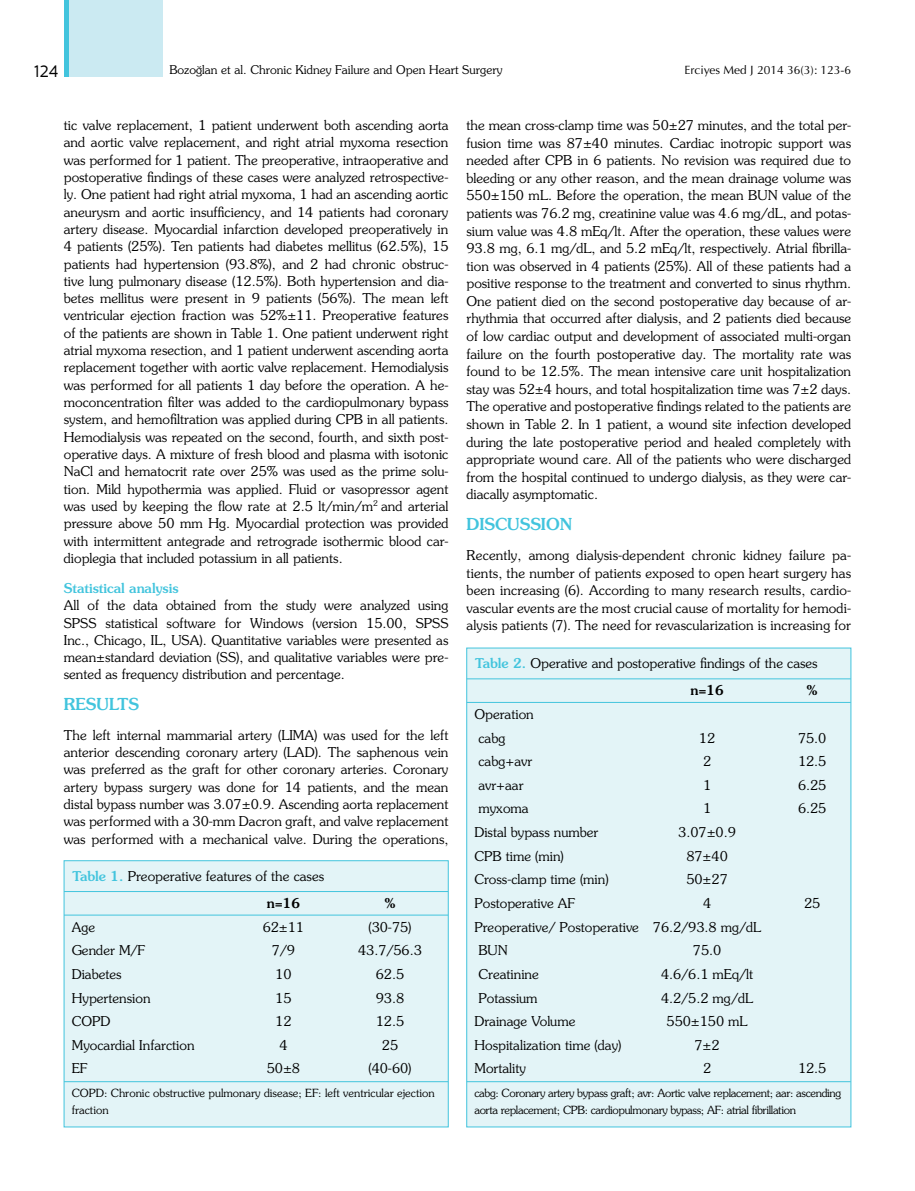
<style>
.page{position:relative;width:915px;height:1191px;background:#fff}
.page>*{position:absolute;margin:0;border:0;box-sizing:border-box;transform-origin:0 0}
.t1{font:500 16.5px "Souvenir Std";color:#42c4dd}
.t2{font:16.5px "Centrale Sans";color:#000}
.t3{font:300 13.5px/17.2px "Souvenir Std";color:#000;text-align:justify}
.t4{font:500 13.5px "Souvenir Std";color:#42c4dd}
.t5{font:500 13.5px "Souvenir Std";color:#000}
.t6{font:300 12px "Souvenir Std";color:#000}
.t7{font:12px "Optima Normal Tr";color:#000}
.t8{font:300 11.25px/17.2px "Souvenir Std";letter-spacing:-.03em;color:#000}
.t9{font:300 11.25px/17.2px "Souvenir Std";color:#000}
.s1{font-weight:500;color:#42c4dd}
</style>
<div class="page">
<div style="left:64px;top:0;width:98px;height:77px;background:#cbeaf2"></div>
<hr style="left:64px;top:0;width:4px;height:77px;background:#42c4dd">
<div style="left:466px;top:648px;width:384px;height:479px;background:#e3f4f7"></div>
<hr style="left:466px;top:702px;width:384px;height:1px;background:#42c4dd">
<hr style="left:466px;top:1081px;width:384px;height:1px;background:#42c4dd">
<hr style="left:466px;top:678px;width:384px;height:1px;background:#42c4dd">
<div style="left:64px;top:860px;width:384px;height:267px;background:#e3f4f7;border:1px solid #42c4dd"></div>
<hr style="left:64px;top:915px;width:384px;height:1px;background:#42c4dd">
<hr style="left:64px;top:1081px;width:384px;height:1px;background:#42c4dd">
<hr style="left:64px;top:891px;width:384px;height:1px;background:#42c4dd">
<p class="t2" style="left:34px;top:62px;width:26px">124</p>
<p class="t6" style="left:169px;top:62px;width:334px">Bozoğlan et al. Chronic Kidney Failure and Open Heart Surgery</p>
<p class="t7" style="left:684px;top:62px;width:168px">Erciyes Med J 2014 36(3): 123-6</p>
<p class="t3" style="left:64px;top:117px;width:386px">tic valve replacement, 1 patient underwent both ascending aorta and aortic valve replacement, and right atrial myxoma resection was performed for 1 patient. The preoperative, intraoperative and postoperative findings of these cases were analyzed retrospective&shy;ly. One patient had right atrial myxoma, 1 had an ascending aortic aneurysm and aortic insufficiency, and 14 patients had coronary artery disease. Myocardial infarction developed preoperatively in 4 patients (25%). Ten patients had diabetes mellitus (62.5%), 15 patients had hypertension (93.8%), and 2 had chronic obstruc&shy;tive lung pulmonary disease (12.5%). Both hypertension and dia&shy;betes mellitus were present in 9 patients (56%). The mean left ventricular ejection fraction was 52%±11. Preoperative features of the patients are shown in Table 1. One patient underwent right atrial myxoma resection, and 1 patient underwent ascending aorta replacement together with aortic valve replacement. Hemodialysis was performed for all patients 1 day before the operation. A he&shy;moconcentration filter was added to the cardiopulmonary bypass system, and hemofiltration was applied during CPB in all patients.<br>Hemodialysis was repeated on the second, fourth, and sixth post&shy;operative days. A mixture of fresh blood and plasma with isotonic NaCl and hematocrit rate over 25% was used as the prime solu&shy;tion. Mild hypothermia was applied. Fluid or vasopressor agent was used by keeping the flow rate at 2.5 lt/min/m<sup>2</sup> and arterial pressure above 50 mm Hg. Myocardial protection was provided with intermittent antegrade and retrograde isothermic blood car&shy;dioplegia that included potassium in all patients.</p>
<p class="t4" style="left:64px;top:580px;width:116px">Statistical analysis</p>
<p class="t3" style="left:64px;top:597px;width:386px">All of the data obtained from the study were analyzed using SPSS statistical software for Windows (version 15.00, SPSS Inc., Chicago, IL, USA). Quantitative variables were presented as mean±standard deviation (SS), and qualitative variables were pre&shy;sented as frequency distribution and percentage.</p>
<p class="t1" style="left:64px;top:693px;width:77px">RESULTS</p>
<p class="t3" style="left:64px;top:726px;width:386px">The left internal mammarial artery (LIMA) was used for the left anterior descending coronary artery (LAD). The saphenous vein was preferred as the graft for other coronary arteries. Coronary artery bypass surgery was done for 14 patients, and the mean distal bypass number was 3.07±0.9. Ascending aorta replacement was performed with a 30-mm Dacron graft, and valve replacement was performed with a mechanical valve. During the operations,</p>
<p class="t3" style="left:72px;top:867px;width:253px"><span class="s1">Table 1.</span> Preoperative features of the cases</p>
<p class="t5" style="left:266px;top:895px;width:35px">n=16</p>
<p class="t5" style="left:384px;top:895px;width:13px">%</p>
<p class="t3" style="left:72px;top:918px;width:25px">Age</p>
<p class="t3" style="left:263px;top:918px;width:43px">62±11</p>
<p class="t3" style="left:368px;top:918px;width:44px">(30-75)</p>
<p class="t3" style="left:72px;top:941px;width:75px">Gender M/F</p>
<p class="t3" style="left:272px;top:941px;width:25px">7/9</p>
<p class="t3" style="left:358px;top:941px;width:65px">43.7/56.3</p>
<p class="t3" style="left:72px;top:965px;width:51px">Diabetes</p>
<p class="t3" style="left:275px;top:965px;width:18px">10</p>
<p class="t3" style="left:375px;top:965px;width:30px">62.5</p>
<p class="t3" style="left:72px;top:989px;width:80px">Hypertension</p>
<p class="t3" style="left:275px;top:989px;width:18px">15</p>
<p class="t3" style="left:375px;top:989px;width:30px">93.8</p>
<p class="t3" style="left:72px;top:1012px;width:40px">COPD</p>
<p class="t3" style="left:275px;top:1012px;width:18px">12</p>
<p class="t3" style="left:375px;top:1012px;width:30px">12.5</p>
<p class="t3" style="left:72px;top:1036px;width:124px">Myocardial Infarction</p>
<p class="t3" style="left:279px;top:1036px;width:10px">4</p>
<p class="t3" style="left:382px;top:1036px;width:18px">25</p>
<p class="t3" style="left:72px;top:1060px;width:17px">EF</p>
<p class="t3" style="left:267px;top:1060px;width:35px">50±8</p>
<p class="t3" style="left:368px;top:1060px;width:44px">(40-60)</p>
<p class="t9" style="left:72px;top:1084px;width:364px">COPD: Chronic obstructive pulmonary disease; EF: left ventricular ejection fraction</p>
<p class="t3" style="left:466px;top:116px;width:386px">the mean cross-clamp time was 50±27 minutes, and the total per&shy;fusion time was 87±40 minutes. Cardiac inotropic support was needed after CPB in 6 patients. No revision was required due to bleeding or any other reason, and the mean drainage volume was 550±150 mL. Before the operation, the mean BUN value of the patients was 76.2 mg, creatinine value was 4.6 mg/dL, and potas&shy;sium value was 4.8 mEq/lt. After the operation, these values were 93.8 mg, 6.1 mg/dL, and 5.2 mEq/lt, respectively. Atrial fibrilla&shy;tion was observed in 4 patients (25%). All of these patients had a positive response to the treatment and converted to sinus rhythm.<br>One patient died on the second postoperative day because of ar&shy;rhythmia that occurred after dialysis, and 2 patients died because of low cardiac output and development of associated multi-organ failure on the fourth postoperative day. The mortality rate was found to be 12.5%. The mean intensive care unit hospitalization stay was 52±4 hours, and total hospitalization time was 7±2 days.<br>The operative and postoperative findings related to the patients are shown in Table 2. In 1 patient, a wound site infection developed during the late postoperative period and healed completely with appropriate wound care. All of the patients who were discharged from the hospital continued to undergo dialysis, as they were car&shy;diacally asymptomatic.</p>
<p class="t1" style="left:466px;top:514px;width:107px">DISCUSSION</p>
<p class="t3" style="left:466px;top:546px;width:386px">Recently, among dialysis-dependent chronic kidney failure pa&shy;tients, the number of patients exposed to open heart surgery has been increasing (6). According to many research results, cardio&shy;vascular events are the most crucial cause of mortality for hemodi&shy;alysis patients (7). The need for revascularization is increasing for</p>
<p class="t3" style="left:475px;top:655px;width:344px"><span class="s1">Table 2.</span> Operative and postoperative findings of the cases</p>
<p class="t5" style="left:690px;top:682px;width:35px">n=16</p>
<p class="t5" style="left:806px;top:682px;width:13px">%</p>
<p class="t3" style="left:474px;top:705px;width:61px">Operation</p>
<p class="t3" style="left:478px;top:729px;width:28px">cabg</p>
<p class="t3" style="left:698px;top:729px;width:18px">12</p>
<p class="t3" style="left:797px;top:729px;width:30px">75.0</p>
<p class="t3" style="left:478px;top:752px;width:55px">cabg+avr</p>
<p class="t3" style="left:702px;top:752px;width:10px">2</p>
<p class="t3" style="left:797px;top:752px;width:30px">12.5</p>
<p class="t3" style="left:478px;top:776px;width:47px">avr+aar</p>
<p class="t3" style="left:702px;top:776px;width:10px">1</p>
<p class="t3" style="left:797px;top:776px;width:30px">6.25</p>
<p class="t3" style="left:478px;top:800px;width:52px">myxoma</p>
<p class="t3" style="left:702px;top:800px;width:10px">1</p>
<p class="t3" style="left:797px;top:800px;width:30px">6.25</p>
<p class="t3" style="left:474px;top:823px;width:125px">Distal bypass number</p>
<p class="t3" style="left:678px;top:823px;width:59px">3.07±0.9</p>
<p class="t3" style="left:474px;top:847px;width:91px">CPB time (min)</p>
<p class="t3" style="left:686px;top:847px;width:43px">87±40</p>
<p class="t3" style="left:474px;top:871px;width:136px">Cross-clamp time (min)</p>
<p class="t3" style="left:686px;top:871px;width:43px">50±27</p>
<p class="t3" style="left:474px;top:894px;width:102px">Postoperative AF</p>
<p class="t3" style="left:702px;top:894px;width:10px">4</p>
<p class="t3" style="left:803px;top:894px;width:18px">25</p>
<p class="t3" style="left:474px;top:918px;width:288px">Preoperative/ Postoperative 76.2/93.8 mg/dL</p>
<p class="t3" style="left:478px;top:942px;width:31px">BUN</p>
<p class="t3" style="left:692px;top:942px;width:30px">75.0</p>
<p class="t3" style="left:478px;top:965px;width:62px">Creatinine</p>
<p class="t3" style="left:660px;top:965px;width:94px">4.6/6.1 mEq/lt</p>
<p class="t3" style="left:478px;top:989px;width:61px">Potassium</p>
<p class="t3" style="left:660px;top:989px;width:94px">4.2/5.2 mg/dL</p>
<p class="t3" style="left:474px;top:1012px;width:102px">Drainage Volume</p>
<p class="t3" style="left:666px;top:1012px;width:82px">550±150 mL</p>
<p class="t3" style="left:474px;top:1036px;width:148px">Hospitalization time (day)</p>
<p class="t3" style="left:694px;top:1036px;width:27px">7±2</p>
<p class="t3" style="left:474px;top:1060px;width:53px">Mortality</p>
<p class="t3" style="left:702px;top:1060px;width:10px">2</p>
<p class="t3" style="left:797px;top:1060px;width:30px">12.5</p>
<p class="t8" style="left:474px;top:1084px;width:368px">cabg: Coronary artery bypass graft; avr: Aortic valve replacement; aar: ascending aorta replacement; CPB: cardiopulmonary bypass; AF: atrial fibrillation</p>
</div>
